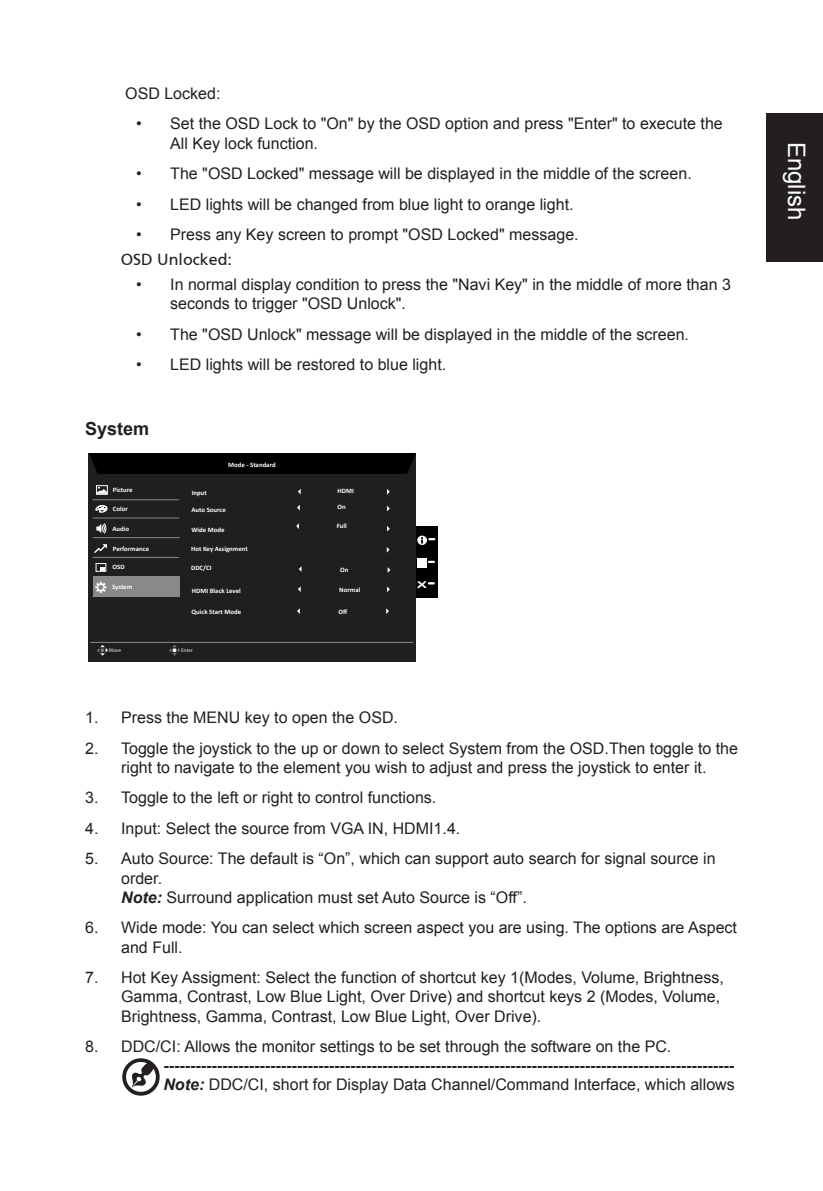
<style>
.page{position:relative;width:823px;height:1191px;background:#fff}
.page>*{position:absolute;margin:0;border:0;box-sizing:border-box;transform-origin:0 0}
.t1{font:24px "Arial";color:#fff}
.Heading1{font:700 18px "Arial";color:#231f20}
.heading2{font:16px/19.2px "Arial";color:#231f20}
.body{font:16px "Frutiger Roman";color:#231f20}
.t2{font:9.2px "Arial Rounded MT Bold";color:#fff;scale:1.74 1}
.t3{font:700 6.8px "Calibri";color:#fff}
.t4{font:4.8px "JQ Zong Yi FT";color:#cbcbcb}
.s1{font-weight:700;font-style:italic}
.s2{font-weight:700}
</style>
<div class="page">
<div style="left:765px;top:113px;width:57px;height:149px;background:#231f20"></div>
<div style="left:89px;top:453px;width:327px;height:208px;background:#201e1f"></div>
<div style="left:89px;top:453px;width:327px;height:21px;background:#000"></div>
<hr style="left:90px;top:642px;width:323px;height:1px;background:#898989">
<hr style="left:93px;top:576px;width:86px;height:1px;background:#898989">
<hr style="left:92px;top:557px;width:87px;height:1px;background:#898989">
<hr style="left:93px;top:537px;width:86px;height:1px;background:#898989">
<hr style="left:92px;top:517px;width:87px;height:1px;background:#898989">
<div style="left:92px;top:577px;width:87px;height:20px;background:#898989"></div>
<div style="left:96px;top:485px;width:12px;height:10px;border:1px solid #fff"></div>
<svg style="left:97px;top:487px;width:10px;height:7px"></svg>
<svg style="left:95px;top:505px;width:13px;height:8px"></svg>
<svg style="left:96px;top:523px;width:11px;height:11px"></svg>
<hr style="left:92px;top:499px;width:87px;height:1px;background:#898989">
<div style="left:96px;top:563px;width:10px;height:9px;border:1px solid #fff"></div>
<svg style="left:100px;top:567px;width:4px;height:3px"></svg>
<svg style="left:95px;top:582px;width:11px;height:11px"></svg>
<svg style="left:386px;top:547px;width:3px;height:5px"></svg>
<div style="left:415px;top:526px;width:22px;height:71px;background:#000"></div>
<svg style="left:427px;top:582px;width:8px;height:3px"></svg>
<svg style="left:97px;top:645px;width:11px;height:10px"></svg>
<svg style="left:169px;top:645px;width:11px;height:10px"></svg>
<svg style="left:417px;top:558px;width:18px;height:9px"></svg>
<svg style="left:417px;top:535px;width:18px;height:10px"></svg>
<svg style="left:386px;top:608px;width:3px;height:6px"></svg>
<svg style="left:94px;top:544px;width:13px;height:9px"></svg>
<svg style="left:296px;top:523px;width:3px;height:6px"></svg>
<svg style="left:387px;top:567px;width:3px;height:6px"></svg>
<svg style="left:122px;top:1058px;width:38px;height:38px"></svg>
<p class="heading2" style="left:125px;top:84px;width:97px">OSD Locked:</p>
<p class="heading2" style="left:170px;top:114px;width:553px;text-indent:-34px">• Set the OSD Lock to "On" by the OSD option and press "Enter" to execute the<br>All Key lock function.</p>
<p class="heading2" style="left:136px;top:164px;width:556px">• The "OSD Locked" message will be displayed in the middle of the screen.</p>
<p class="heading2" style="left:136px;top:195px;width:438px">• LED lights will be changed from blue light to orange light.</p>
<p class="heading2" style="left:136px;top:225px;width:443px">• Press any Key screen to prompt "OSD Locked" message.</p>
<p class="body" style="left:121px;top:250px;width:113px">OSD Unlocked:</p>
<p class="heading2" style="left:170px;top:275px;width:562px;text-indent:-34px">• In normal display condition to press the "Navi Key" in the middle of more than 3 seconds to trigger "OSD Unlock".</p>
<p class="heading2" style="left:136px;top:325px;width:554px">• The "OSD Unlock" message will be displayed in the middle of the screen.</p>
<p class="heading2" style="left:136px;top:355px;width:311px">• LED lights will be restored to blue light.</p>
<p class="Heading1" style="left:85px;top:417px;width:66px">System</p>
<p class="t3" style="left:228px;top:460px;width:49px">Mode - Standard</p>
<p class="t3" style="left:113px;top:485px;width:21px">Picture</p>
<p class="t3" style="left:337px;top:487px;width:18px">HDMI</p>
<p class="t3" style="left:113px;top:504px;width:17px">Color</p>
<p class="t3" style="left:192px;top:488px;width:17px">Input</p>
<p class="t3" style="left:337px;top:503px;width:10px">On</p>
<p class="t3" style="left:336px;top:521px;width:12px">Full</p>
<p class="t3" style="left:191px;top:505px;width:36px">Auto Source</p>
<p class="t3" style="left:112px;top:524px;width:18px">Audio</p>
<p class="t3" style="left:112px;top:563px;width:14px">OSD</p>
<p class="t3" style="left:340px;top:565px;width:10px">On</p>
<p class="t3" style="left:191px;top:607px;width:51px">Quick Start Mode</p>
<p class="t3" style="left:191px;top:525px;width:35px">Wide Mode</p>
<p class="t3" style="left:113px;top:544px;width:38px">Performance</p>
<p class="t3" style="left:191px;top:544px;width:58px">Hot Key Assignment</p>
<p class="t3" style="left:191px;top:563px;width:22px">DDC/CI</p>
<p class="t3" style="left:112px;top:582px;width:22px">System</p>
<p class="t3" style="left:339px;top:585px;width:23px">Normal</p>
<p class="t3" style="left:192px;top:586px;width:50px">HDMI Black Level</p>
<p class="t3" style="left:338px;top:607px;width:10px">Off</p>
<p class="t4" style="left:109px;top:647px;width:14px">Move</p>
<p class="t4" style="left:181px;top:647px;width:13px">Enter</p>
<p class="t2" style="left:417px;top:579px;width:7px">X</p>
<p class="heading2" style="left:85px;top:708px;width:314px">1. Press the MENU key to open the OSD.</p>
<p class="heading2" style="left:85px;top:738px;width:654px;text-align:center">2. Toggle the joystick to the up or down to select System from the OSD.Then toggle to the right to navigate to the element you wish to adjust and press the joystick to enter it.</p>
<p class="heading2" style="left:85px;top:788px;width:352px">3. Toggle to the left or right to control functions.</p>
<p class="heading2" style="left:85px;top:818px;width:376px">4. Input: Select the source from VGA IN, HDMI1.4.</p>
<p class="heading2" style="left:121px;top:849px;width:595px;text-indent:-36px">5. Auto Source: The default is “On”, which can support auto search for signal source in order.<br><span class="s1">Note:</span> Surround application must set Auto Source is “Off”.</p>
<p class="heading2" style="left:121px;top:918px;width:617px;text-indent:-36px">6. Wide mode: You can select which screen aspect you are using. The options are Aspect and Full.</p>
<p class="heading2" style="left:121px;top:968px;width:604px;text-indent:-36px">7. Hot Key Assigment: Select the function of shortcut key 1(Modes, Volume, Brightness,<br>Gamma, Contrast, Low Blue Light, Over Drive) and shortcut keys 2 (Modes, Volume,<br>Brightness, Gamma, Contrast, Low Blue Light, Over Drive).</p>
<p class="heading2" style="left:163px;top:1037px;width:572px;text-indent:-78px">8. DDC/CI: Allows the monitor settings to be set through the software on the PC. <span class="s2">‑----------------------------------------------------------------------------------------------------------<br></span><span class="s1">Note:</span> DDC/CI, short for Display Data Channel/Command Interface, which allows</p>
<h1 class="t1" style="left:811px;top:142px;width:80px;rotate:90deg">English</h1>
</div>
